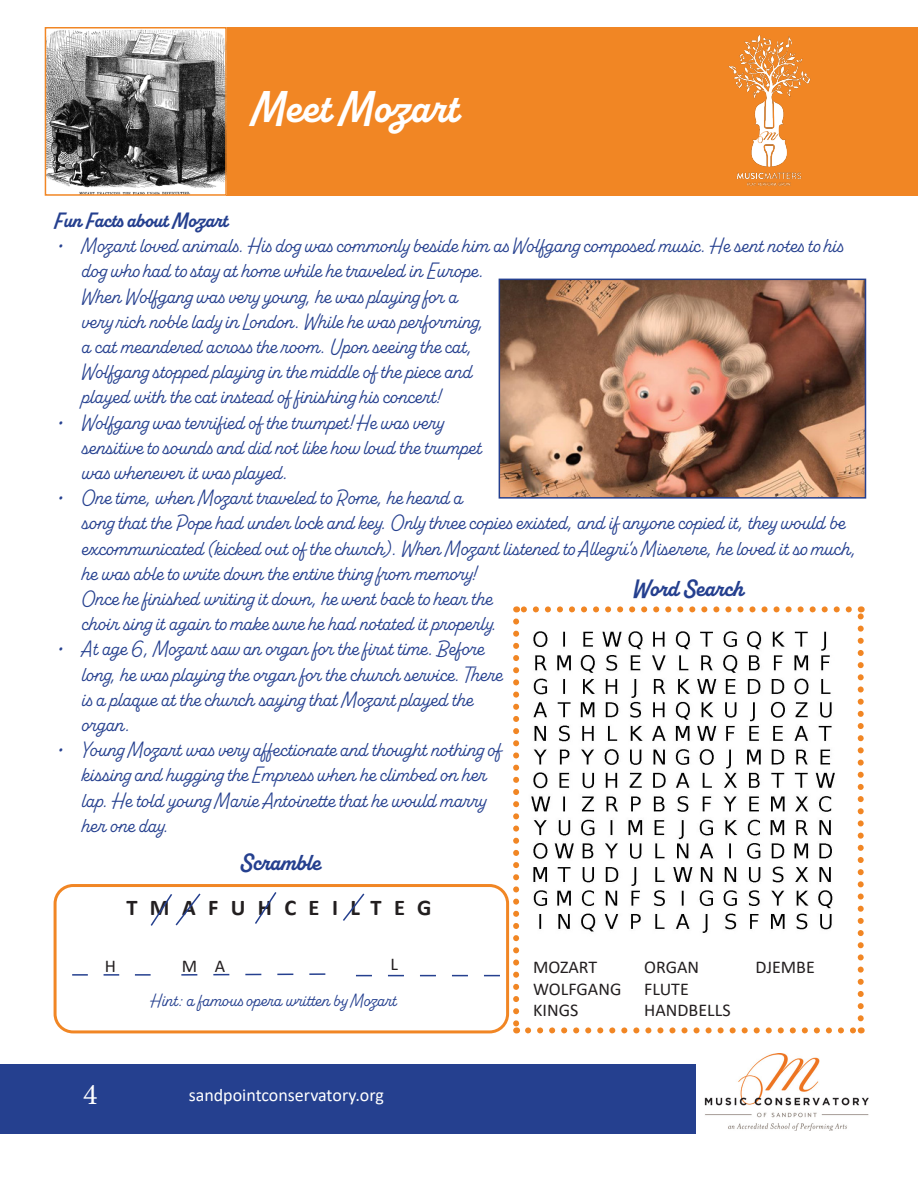
<style>
.page{position:relative;width:918px;height:1188px;background:#fff}
.page>*{position:absolute;margin:0;border:0;box-sizing:border-box;transform-origin:0 0}
.t1{font:700 45px "Alkaline";color:#fff}
.t2{font:30px "Minion Pro";color:#fff}
.t3{font:700 24px "Alkaline";letter-spacing:-.005em;color:#25408f}
.t4{font:700 22.5px "Calibri";letter-spacing:.55em;color:#231f20}
.t5{font:21px/25.2px "Alkaline";color:#25408f}
.t6{font:700 21px "Alkaline";letter-spacing:-.005em;color:#25408f}
.t7{font:18px "Calibri";color:#231f20}
.t8{font:18px "Alkaline";color:#25408f}
.t9{font:18px "Calibri";color:#fff}
</style>
<div class="page">
<img style="left:705px;top:1054px;width:164px;height:77px">
<div style="left:227px;top:27px;width:691px;height:169px;background:#f18624"></div>
<div style="left:0;top:1064px;width:696px;height:70px;background:#25408f"></div>
<img style="left:48px;top:30px;width:176px;height:163px">
<div style="left:45px;top:27px;width:182px;height:169px;border:2px solid #f18624"></div>
<img style="left:502px;top:282px;width:361px;height:214px">
<div style="left:499px;top:279px;width:367px;height:220px;border:2px solid #25408f"></div>
<img style="left:516px;top:609px;width:342px;height:349px">
<svg style="left:528px;top:1027px;width:327px;height:6px"></svg>
<svg style="left:513px;top:621px;width:6px;height:412px"></svg>
<svg style="left:858px;top:606px;width:6px;height:412px"></svg>
<svg style="left:516px;top:606px;width:333px;height:6px"></svg>
<svg style="left:72px;top:974px;width:79px;height:2px"></svg>
<svg style="left:181px;top:973px;width:145px;height:3px"></svg>
<svg style="left:356px;top:975px;width:144px;height:1px"></svg>
<svg style="left:255px;top:892px;width:22px;height:32px"></svg>
<svg style="left:343px;top:893px;width:22px;height:28px"></svg>
<div style="left:54px;top:884px;width:455px;height:149px;border:3px solid #f18624;border-radius:18px"></div>
<svg style="left:150px;top:893px;width:51px;height:33px"></svg>
<p class="t1" style="left:286px;top:80px;width:328px">usic Without Borders</p>
<p class="t1" style="left:252px;top:80px;width:208px">Meet Mozart</p>
<p class="t6" style="left:55px;top:207px;width:175px">Fun Facts about Mozart</p>
<p class="t5" style="left:82px;top:234px;width:763px;text-indent:-27px">• Mozart loved animals. His dog was commonly beside him as Wolfgang composed music. He sent notes to his dog who had to stay at home while he traveled in Europe.<br>When Wolfgang was very young, he was playing for a<br>very rich noble lady in London. While he was performing,<br>a cat meandered across the room. Upon seeing the cat,<br>Wolfgang stopped playing in the middle of the piece and<br>played with the cat instead of finishing his concert!</p>
<p class="t5" style="left:82px;top:410px;width:402px;text-indent:-27px">• Wolfgang was terrified of the trumpet! He was very sensitive to sounds and did not like how loud the trumpet was whenever it was played.</p>
<p class="t5" style="left:82px;top:486px;width:776px;text-indent:-27px">• One time, when Mozart traveled to Rome, he heard a<br>song that the Pope had under lock and key. Only three copies existed, and if anyone copied it, they would be excommunicated (kicked out of the church). When Mozart listened to Allegri’s Miserere, he loved it so much, he was able to write down the entire thing from memory!<br>Once he finished writing it down, he went back to hear the<br>choir sing it again to make sure he had notated it properly.</p>
<p class="t5" style="left:82px;top:637px;width:422px;text-indent:-27px">• At age 6, Mozart saw an organ for the first time. Before long, he was playing the organ for the church service. There is a plaque at the church saying that Mozart played the organ.</p>
<p class="t5" style="left:82px;top:738px;width:421px;text-indent:-27px">• Young Mozart was very affectionate and thought nothing of kissing and hugging the Empress when he climbed on her lap. He told young Marie Antoinette that he would marry her one day.</p>
<p class="t3" style="left:633px;top:573px;width:112px">Word Search</p>
<p class="t3" style="left:240px;top:848px;width:82px">Scramble</p>
<p class="t4" style="left:126px;top:892px;width:307px">TMAFUHCEILTEG</p>
<p class="t7" style="left:105px;top:954px;width:13px">H</p>
<p class="t7" style="left:215px;top:954px;width:12px">A</p>
<p class="t7" style="left:390px;top:952px;width:9px">L</p>
<p class="t7" style="left:182px;top:953px;width:17px">M</p>
<p class="t8" style="left:151px;top:989px;width:248px">Hint: a famous opera written by Mozart</p>
<p class="t2" style="left:83px;top:1074px;width:16px">1</p>
<p class="t9" style="left:189px;top:1082px;width:197px">sandpointconservatory.org</p>
<p class="t2" style="left:83px;top:1074px;width:16px">4</p>
<p class="t7" style="left:533px;top:955px;width:66px">MOZART</p>
<p class="t7" style="left:533px;top:976px;width:90px">WOLFGANG</p>
<p class="t7" style="left:533px;top:998px;width:47px">KINGS</p>
<p class="t7" style="left:644px;top:955px;width:56px">ORGAN</p>
<p class="t7" style="left:755px;top:955px;width:61px">DJEMBE</p>
<p class="t7" style="left:644px;top:976px;width:46px">FLUTE</p>
<p class="t7" style="left:644px;top:998px;width:88px">HANDBELLS</p>
</div>
